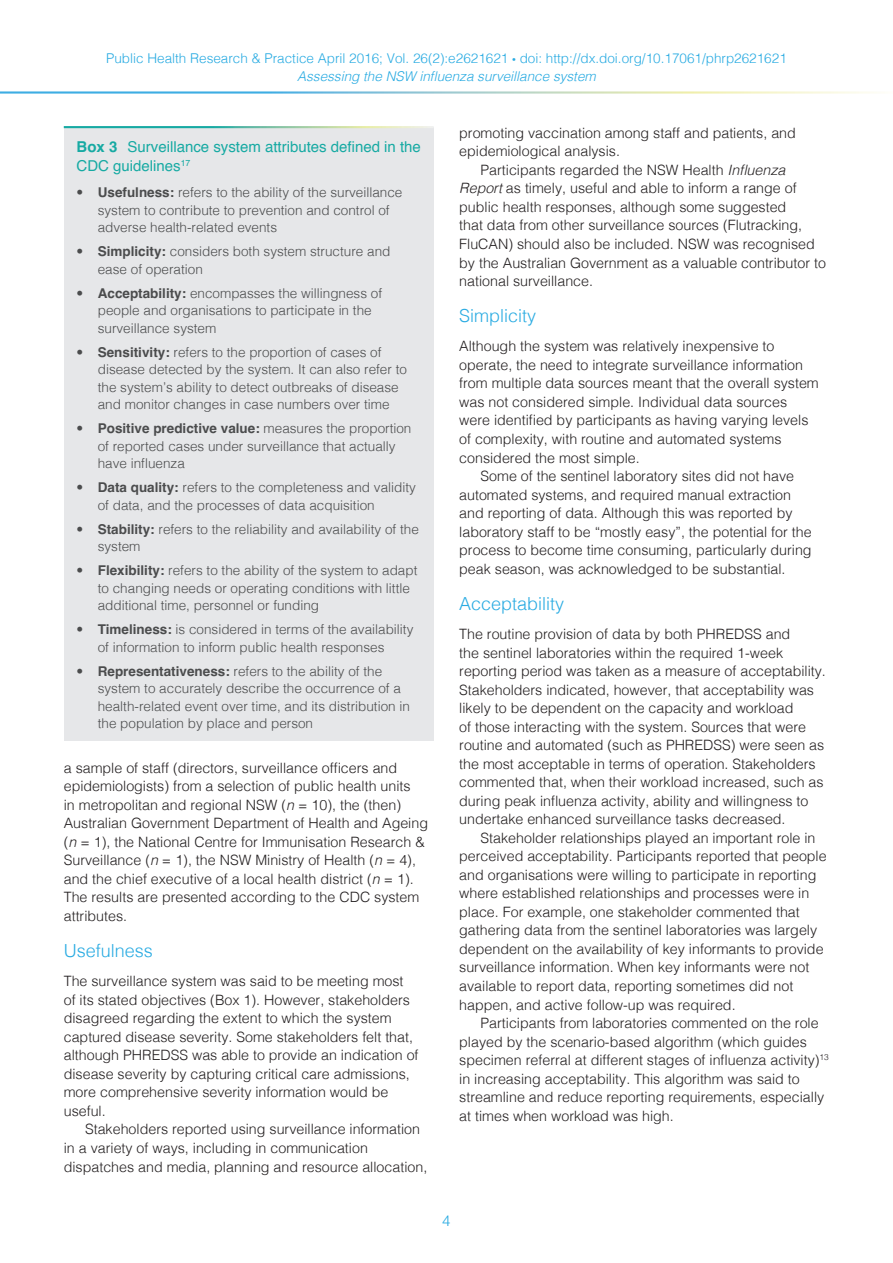
<style>
.page{position:relative;width:893px;height:1263px;background:#fff}
.page>*{position:absolute;margin:0;border:0;box-sizing:border-box;transform-origin:0 0}
.Heading_3{font:300 18px "Helvetica";color:#29abe2}
.BoxName{font:15px/19.5px "Helvetica 2";color:#17aaa3}
.t1{font:15px "Helvetica Light 2";color:#29abe2}
.NormalFirstPara{font:300 14.25px/18.6px "Helvetica";color:#231f20}
.t2{font:300 13.5px/17.5px "Helvetica";color:#4b4c4d}
.t3{font:300 13.5px/17.5px "Helvetica";color:#29abe2;text-align:center}
.s1{font-family:"Myriad Pro";font-weight:400}
.s2{font-style:italic}
.s3{font-family:"Helvetica Bold 2"}
.s4{font-family:"Helvetica 3"}
.s5{font-family:"Helvetica Light 2";font-weight:400}
.s6{font-family:"Helvetica Bold 2";font-weight:400}
.s7{font-family:"Helvetica Light Oblique 2";font-weight:400}
</style>
<div class="page">
<div style="left:64px;top:128px;width:370px;height:613px;background:#e6e7e9"></div>
<p class="t3" style="left:106px;top:49px;width:682px">Public Health Research &amp; Practice April 2016; Vol. 26(2):e2621621 <span class="s1">•</span> doi: http://dx.doi.org/10.17061/phrp2621621<br><span class="s2">Assessing the NSW influenza surveillance system</span></p>
<p class="BoxName" style="left:77px;top:137px;width:346px"><span class="s3">Box 3</span> Surveillance system attributes defined in the<br><span class="s4">CDC guidelines</span><sup>17</sup></p>
<p class="t2" style="left:98px;top:183px;width:306px;text-indent:-21px"><span class="s5">•</span> <span class="s6">Usefulness:</span> refers to the ability of the surveillance system to contribute to prevention and control of adverse health-related events</p>
<p class="t2" style="left:98px;top:242px;width:294px;text-indent:-21px"><span class="s5">•</span> <span class="s6">Simplicity:</span> considers both system structure and ease of operation</p>
<p class="t2" style="left:98px;top:283px;width:286px;text-indent:-21px"><span class="s5">•</span> <span class="s6">Acceptability:</span> encompasses the willingness of people and organisations to participate in the surveillance system</p>
<p class="t2" style="left:98px;top:342px;width:311px;text-indent:-21px"><span class="s5">•</span> <span class="s6">Sensitivity:</span> refers to the proportion of cases of disease detected by the system. It can also refer to the system’s ability to detect outbreaks of disease and monitor changes in case numbers over time</p>
<p class="t2" style="left:98px;top:419px;width:315px;text-indent:-21px"><span class="s5">•</span> <span class="s6">Positive predictive value:</span> measures the proportion of reported cases under surveillance that actually have influenza</p>
<p class="t2" style="left:98px;top:478px;width:320px;text-indent:-21px"><span class="s5">•</span> <span class="s6">Data quality:</span> refers to the completeness and validity of data, and the processes of data acquisition</p>
<p class="t2" style="left:98px;top:519px;width:323px;text-indent:-21px"><span class="s5">•</span> <span class="s6">Stability:</span> refers to the reliability and availability of the system</p>
<p class="t2" style="left:98px;top:561px;width:321px;text-indent:-21px"><span class="s5">•</span> <span class="s6">Flexibility:</span> refers to the ability of the system to adapt to changing needs or operating conditions with little additional time, personnel or funding</p>
<p class="t2" style="left:77px;top:620px;width:338px;text-align:center"><span class="s5">•</span> <span class="s6">Timeliness:</span> is considered in terms of the availability of information to inform public health responses</p>
<p class="t2" style="left:98px;top:661px;width:314px;text-indent:-21px"><span class="s5">•</span> <span class="s6">Representativeness:</span> refers to the ability of the system to accurately describe the occurrence of a health-related event over time, and its distribution in the population by place and person</p>
<p class="NormalFirstPara" style="left:64px;top:757px;width:366px">a sample of staff (directors, surveillance officers and epidemiologists) from a selection of public health units<br>in metropolitan and regional NSW (<span class="s7">n</span> = 10), the (then)<br>Australian Government Department of Health and Ageing <span class="s5">(</span><span class="s7">n</span> = 1), the National Centre for Immunisation Research &amp; Surveillance (<span class="s7">n</span> = 1), the NSW Ministry of Health (<span class="s7">n</span> <span class="s5">= 4), </span>and the chief executive of a local health district (<span class="s7">n</span> = 1).<br>The results are presented according to the CDC system attributes.</p>
<h3 class="Heading_3" style="left:64px;top:935px;width:91px">Usefulness</h3>
<p class="NormalFirstPara" style="left:64px;top:971px;width:356px">The surveillance system was said to be meeting most of its stated objectives (Box 1). However, stakeholders disagreed regarding the extent to which the system captured disease severity. Some stakeholders felt that, although PHREDSS was able to provide an indication of disease severity by capturing critical care admissions, more comprehensive severity information would be useful.</p>
<p class="NormalFirstPara" style="left:64px;top:1119px;width:365px;text-indent:21px">Stakeholders reported using surveillance information in a variety of ways, including in communication dispatches and media, planning and resource allocation,</p>
<p class="NormalFirstPara" style="left:459px;top:123px;width:338px">promoting vaccination among staff and patients, and epidemiological analysis.</p>
<p class="NormalFirstPara" style="left:459px;top:160px;width:368px;text-indent:21px">Participants regarded the NSW Health <span class="s2">Influenza Report</span> as timely, useful and able to inform a range of public health responses, although some suggested<br>that data from other surveillance sources (Flutracking, FluCAN) should also be included. NSW was recognised by the Australian Government as a valuable contributor to national surveillance.</p>
<h3 class="Heading_3" style="left:459px;top:300px;width:78px">Simplicity</h3>
<p class="NormalFirstPara" style="left:459px;top:336px;width:361px">Although the system was relatively inexpensive to operate, the need to integrate surveillance information from multiple data sources meant that the overall system was not considered simple. Individual data sources were identified by participants as having varying levels of complexity, with routine and automated systems considered the most simple.</p>
<p class="NormalFirstPara" style="left:459px;top:466px;width:354px;text-indent:21px">Some of the sentinel laboratory sites did not have automated systems, and required manual extraction and reporting of data. Although this was reported by laboratory staff to be “mostly easy”, the potential for the process to become time consuming, particularly during peak season, was acknowledged to be substantial.</p>
<h3 class="Heading_3" style="left:459px;top:588px;width:107px">Acceptability</h3>
<p class="NormalFirstPara" style="left:459px;top:624px;width:368px">The routine provision of data by both PHREDSS and<br>the sentinel laboratories within the required 1-week reporting period was taken as a measure of acceptability.<br>Stakeholders indicated, however, that acceptability was likely to be dependent on the capacity and workload<br>of those interacting with the system. Sources that were routine and automated (such as PHREDSS) were seen as the most acceptable in terms of operation. Stakeholders commented that, when their workload increased, such as during peak influenza activity, ability and willingness to undertake enhanced surveillance tasks decreased.</p>
<p class="NormalFirstPara" style="left:459px;top:827px;width:369px;text-indent:21px">Stakeholder relationships played an important role in perceived acceptability. Participants reported that people and organisations were willing to participate in reporting where established relationships and processes were in place. For example, one stakeholder commented that gathering data from the sentinel laboratories was largely dependent on the availability of key informants to provide surveillance information. When key informants were not available to report data, reporting sometimes did not happen, and active follow-up was required.</p>
<p class="NormalFirstPara" style="left:459px;top:1013px;width:371px;text-indent:21px">Participants from laboratories commented on the role played by the scenario-based algorithm (which guides specimen referral at different stages of influenza activity)<sup>13 </sup>in increasing acceptability. This algorithm was said to streamline and reduce reporting requirements, especially at times when workload was high.</p>
<p class="t1" style="left:442px;top:1208px;width:10px">4</p>
</div>
